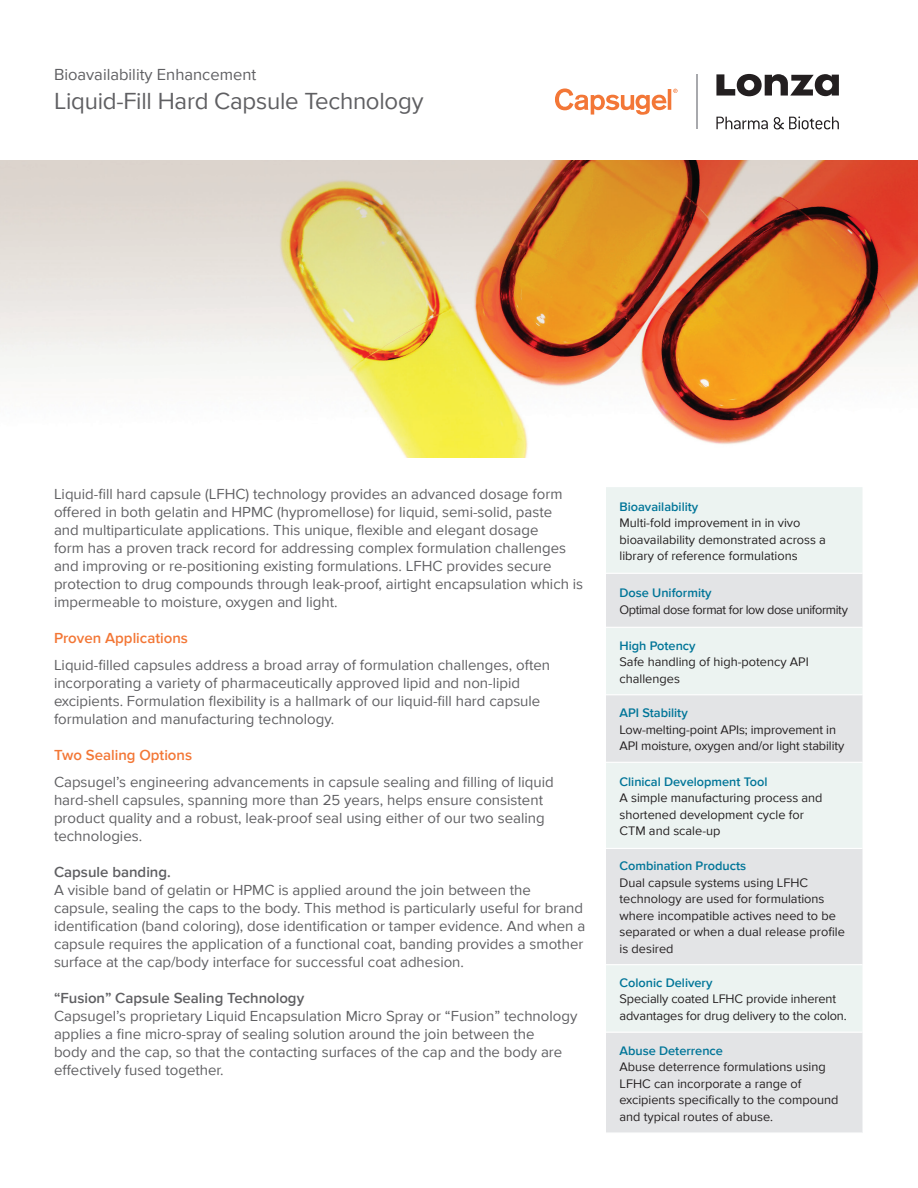
<style>
.page{position:relative;width:918px;height:1188px;background:#fff}
.page>*{position:absolute;margin:0;border:0;box-sizing:border-box;transform-origin:0 0}
.t1{font:24px "Proxima Nova";letter-spacing:-.01em;color:#5f5f62}
.t2{font:16.5px "Proxima Nova";color:#5f5f62}
.t3{font:15px/18px "Proxima Nova";color:#5f5f62}
.t4{font:600 15px "Proxima Nova";color:#5f5f62}
.t5{font:600 15px "Proxima Nova";color:#f37736}
.t6{font:12.75px/16.5px "Proxima Nova";color:#231f20}
.t7{font:600 12.75px "Proxima Nova";color:#007598}
.t8{font:12.75px "Proxima Nova";letter-spacing:-.03em;color:#231f20}
</style>
<div class="page">
<svg style="left:716px;top:74px;width:123px;height:22px"></svg>
<svg style="left:716px;top:117px;width:52px;height:12px"></svg>
<svg style="left:774px;top:116px;width:65px;height:13px"></svg>
<svg style="left:555px;top:88px;width:123px;height:27px"></svg>
<hr style="left:696px;top:74px;width:2px;height:55px;background:#a8a9ad">
<img style="left:0;top:161px;width:918px;height:296px">
<div style="left:606px;top:487px;width:256px;height:86px;background:#ecf3f1"></div>
<svg style="left:606px;top:574px;width:256px;height:558px;background:#e6e9ea"></svg>
<hr style="left:606px;top:627px;width:256px;height:1px;background:#fff">
<hr style="left:606px;top:694px;width:256px;height:1px;background:#fff">
<hr style="left:606px;top:762px;width:256px;height:1px;background:#fff">
<hr style="left:606px;top:848px;width:256px;height:1px;background:#fff">
<hr style="left:606px;top:964px;width:256px;height:1px;background:#fff">
<hr style="left:606px;top:1032px;width:256px;height:1px;background:#fff">
<p class="t2" style="left:54px;top:62px;width:204px">Bioavailability Enhancement</p>
<h1 class="t1" style="left:54px;top:83px;width:371px">Liquid-Fill Hard Capsule Technology</h1>
<p class="t3" style="left:54px;top:484px;width:531px">Liquid-fill hard capsule (LFHC) technology provides an advanced dosage form offered in both gelatin and HPMC (hypromellose) for liquid, semi-solid, paste<br>and multiparticulate applications. This unique, flexible and elegant dosage<br>form has a proven track record for addressing complex formulation challenges and improving or re-positioning existing formulations. LFHC provides secure protection to drug compounds through leak-proof, airtight encapsulation which is impermeable to moisture, oxygen and light.</p>
<p class="t5" style="left:54px;top:627px;width:135px">Proven Applications</p>
<p class="t3" style="left:54px;top:655px;width:498px">Liquid-filled capsules address a broad array of formulation challenges, often incorporating a variety of pharmaceutically approved lipid and non-lipid excipients. Formulation flexibility is a hallmark of our liquid-fill hard capsule formulation and manufacturing technology.</p>
<p class="t5" style="left:54px;top:744px;width:140px">Two Sealing Options</p>
<p class="t3" style="left:54px;top:772px;width:501px">Capsugel’s engineering advancements in capsule sealing and filling of liquid hard-shell capsules, spanning more than 25 years, helps ensure consistent product quality and a robust, leak-proof seal using either of our two sealing technologies.</p>
<p class="t4" style="left:54px;top:861px;width:118px">Capsule banding.</p>
<p class="t3" style="left:54px;top:880px;width:533px">A visible band of gelatin or HPMC is applied around the join between the capsule, sealing the caps to the body. This method is particularly useful for brand identification (band coloring), dose identification or tamper evidence. And when a capsule requires the application of a functional coat, banding provides a smother surface at the cap/body interface for successful coat adhesion.</p>
<p class="t4" style="left:54px;top:987px;width:252px">“Fusion” Capsule Sealing Technology</p>
<p class="t3" style="left:54px;top:1006px;width:525px">Capsugel’s proprietary Liquid Encapsulation Micro Spray or “Fusion” technology applies a fine micro-spray of sealing solution around the join between the<br>body and the cap, so that the contacting surfaces of the cap and the body are effectively fused together.</p>
<p class="t7" style="left:620px;top:497px;width:80px">Bioavailability</p>
<p class="t6" style="left:620px;top:514px;width:208px">Multi-fold improvement in in vivo bioavailability demonstrated across a library of reference formulations</p>
<p class="t7" style="left:620px;top:583px;width:94px">Dose Uniformity</p>
<p class="t8" style="left:620px;top:600px;width:230px">Optimal dose format for low dose uniformity</p>
<p class="t7" style="left:620px;top:636px;width:78px">High Potency</p>
<p class="t6" style="left:620px;top:653px;width:191px">Safe handling of high-potency API challenges</p>
<p class="t7" style="left:620px;top:703px;width:70px">API Stability</p>
<p class="t6" style="left:620px;top:721px;width:226px">Low-melting-point APIs; improvement in<br>API moisture, oxygen and/or light stability</p>
<p class="t7" style="left:620px;top:772px;width:150px">Clinical Development Tool</p>
<p class="t6" style="left:620px;top:789px;width:205px">A simple manufacturing process and shortened development cycle for<br>CTM and scale-up</p>
<p class="t7" style="left:620px;top:857px;width:128px">Combination Products</p>
<p class="t6" style="left:620px;top:874px;width:227px">Dual capsule systems using LFHC technology are used for formulations where incompatible actives need to be separated or when a dual release profile is desired</p>
<p class="t7" style="left:620px;top:973px;width:94px">Colonic Delivery</p>
<p class="t6" style="left:620px;top:990px;width:229px">Specially coated LFHC provide inherent advantages for drug delivery to the colon.</p>
<p class="t7" style="left:620px;top:1041px;width:105px">Abuse Deterrence</p>
<p class="t6" style="left:620px;top:1058px;width:220px">Abuse deterrence formulations using LFHC can incorporate a range of excipients specifically to the compound and typical routes of abuse.</p>
</div>
